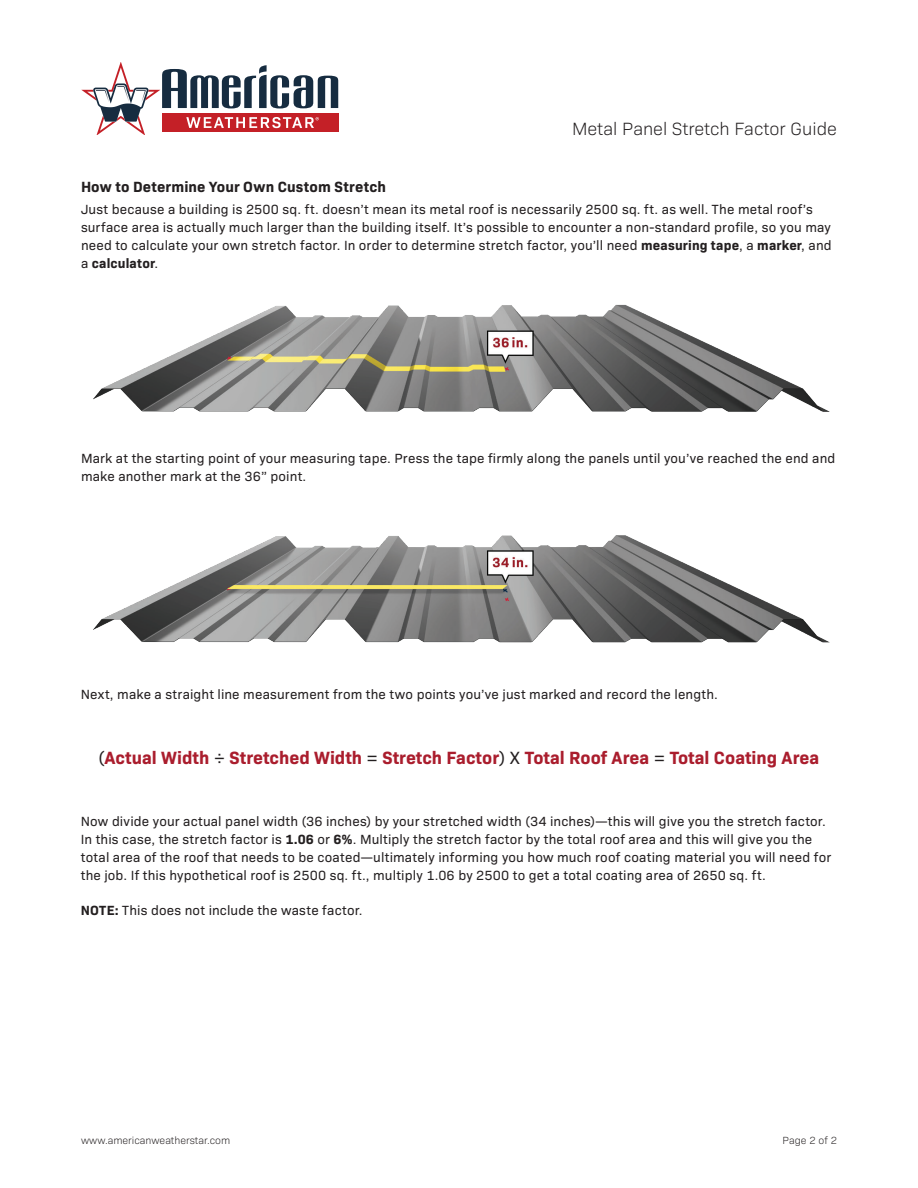
<style>
.page{position:relative;width:918px;height:1188px;background:#fff}
.page>*{position:absolute;margin:0;border:0;box-sizing:border-box;transform-origin:0 0}
.t1{font:700 18px "Bio Sans";color:#aa1d2d}
.t2{font:300 18px "Bio Sans";color:#231f20}
.t3{font:700 15px "Bio Sans";letter-spacing:.01em;color:#231f20}
.t4{font:13.5px/18px "Bio Sans";letter-spacing:.015em;color:#231f20}
.t5{font:300 10.5px "Bio Sans";color:#231f20}
.s1{font-weight:700}
.s2{font-weight:400;color:#231f20}
</style>
<div class="page">
<svg style="left:81px;top:62px;width:257px;height:73px"></svg>
<img style="left:93px;top:305px;width:737px;height:107px">
<img style="left:93px;top:535px;width:737px;height:108px">
<h1 class="t2" style="left:572px;top:116px;width:266px">Metal Panel Stretch Factor Guide</h1>
<p class="t3" style="left:81px;top:175px;width:306px">How to Determine Your Own Custom Stretch</p>
<p class="t4" style="left:81px;top:200px;width:752px">Just because a building is 2500 sq. ft. doesn’t mean its metal roof is necessarily 2500 sq. ft. as well. The metal roof’s surface area is actually much larger than the building itself. It’s possible to encounter a non-standard profile, so you may need to calculate your own stretch factor. In order to determine stretch factor, you’ll need <span class="s1">measuring tape</span>, a <span class="s1">marker</span>, and a <span class="s1">calculator</span>.</p>
<p class="t4" style="left:81px;top:448px;width:756px">Mark at the starting point of your measuring tape. Press the tape firmly along the panels until you’ve reached the end and make another mark at the 36” point.</p>
<p class="t4" style="left:81px;top:684px;width:639px">Next, make a straight line measurement from the two points you’ve just marked and record the length.</p>
<h1 class="t1" style="left:98px;top:744px;width:722px"><span class="s2">(</span>Actual Width <span class="s2">÷</span> Stretched Width <span class="s2">=</span> Stretch Factor<span class="s2">) X</span> Total Roof Area <span class="s2">=</span> Total Coating Area</h1>
<p class="t4" style="left:81px;top:811px;width:752px">Now divide your actual panel width (36 inches) by your stretched width (34 inches)—this will give you the stretch factor.<br>In this case, the stretch factor is <span class="s1">1.06</span> or <span class="s1">6%</span>. Multiply the stretch factor by the total roof area and this will give you the total area of the roof that needs to be coated—ultimately informing you how much roof coating material you will need for the job. If this hypothetical roof is 2500 sq. ft., multiply 1.06 by 2500 to get a total coating area of 2650 sq. ft.</p>
<p class="t4" style="left:81px;top:900px;width:283px"><span class="s1">NOTE:</span> This does not include the waste factor.</p>
<p class="t5" style="left:81px;top:1133px;width:151px">www.americanweatherstar.com</p>
<p class="t5" style="left:783px;top:1133px;width:56px">Page 2 of 2</p>
</div>
